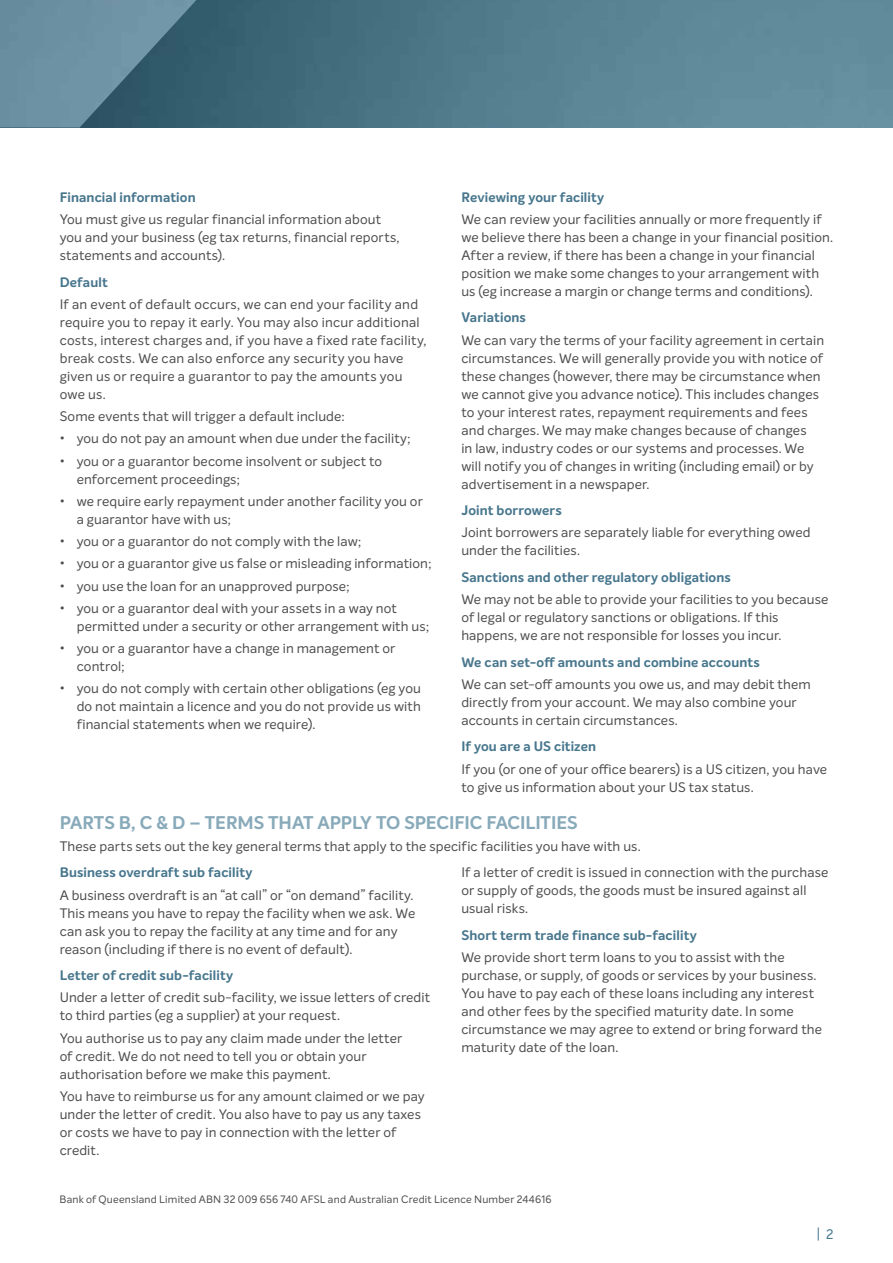
<style>
.page{position:relative;width:893px;height:1263px;background:#fff}
.page>*{position:absolute;margin:0;border:0;box-sizing:border-box;transform-origin:0 0}
.t1{font:700 18px "Intelo";letter-spacing:-.005em;color:#88aaba}
.t2{font:13.5px/18px "Intelo";letter-spacing:.01em;color:#4d4d4f}
.t3{font:700 13.5px "Intelo";letter-spacing:.01em;color:#47768d}
.t4{font:13.5px "Intelo";color:#47768d}
.t5{font:10.5px "Intelo";letter-spacing:.02em;color:#4d4d4f}
</style>
<div class="page">
<img style="left:205px;top:0;width:688px;height:128px">
<img style="left:0;top:0;width:205px;height:128px">
<p class="t3" style="left:461px;top:188px;width:144px">Reviewing your facility</p>
<p class="t2" style="left:461px;top:210px;width:373px">We can review your facilities annually or more frequently if we believe there has been a change in your financial position.<br>After a review, if there has been a change in your financial position we make some changes to your arrangement with us (eg increase a margin or change terms and conditions).</p>
<p class="t3" style="left:461px;top:309px;width:66px">Variations</p>
<p class="t2" style="left:461px;top:331px;width:364px">We can vary the terms of your facility agreement in certain circumstances. We will generally provide you with notice of these changes (however, there may be circumstance when we cannot give you advance notice). This includes changes to your interest rates, repayment requirements and fees and charges. We may make changes because of changes<br>in law, industry codes or our systems and processes. We will notify you of changes in writing (including email) or by advertisement in a newspaper.</p>
<p class="t3" style="left:461px;top:502px;width:102px">Joint borrowers</p>
<p class="t2" style="left:461px;top:524px;width:351px">Joint borrowers are separately liable for everything owed under the facilities.</p>
<p class="t3" style="left:461px;top:569px;width:271px">Sanctions and other regulatory obligations</p>
<p class="t2" style="left:461px;top:590px;width:369px">We may not be able to provide your facilities to you because of legal or regulatory sanctions or obligations. If this happens, we are not responsible for losses you incur.</p>
<p class="t3" style="left:461px;top:653px;width:300px">We can set-off amounts and combine accounts</p>
<p class="t2" style="left:461px;top:675px;width:351px">We can set-off amounts you owe us, and may debit them directly from your account. We may also combine your accounts in certain circumstances.</p>
<p class="t3" style="left:461px;top:738px;width:136px">If you are a US citizen</p>
<p class="t2" style="left:461px;top:760px;width:367px">If you (or one of your office bearers) is a US citizen, you have to give us information about your US tax status.</p>
<h1 class="t1" style="left:60px;top:811px;width:519px">PARTS B, C &amp; D – TERMS THAT APPLY TO SPECIFIC FACILITIES</h1>
<p class="t2" style="left:60px;top:837px;width:583px">These parts sets out the key general terms that apply to the specific facilities you have with us.</p>
<p class="t3" style="left:60px;top:864px;width:194px">Business overdraft sub facility</p>
<p class="t2" style="left:60px;top:886px;width:357px">A business overdraft is an “at call” or “on demand” facility.<br>This means you have to repay the facility when we ask. We can ask you to repay the facility at any time and for any reason (including if there is no event of default).</p>
<p class="t3" style="left:60px;top:967px;width:175px">Letter of credit sub-facility</p>
<p class="t2" style="left:60px;top:989px;width:372px">Under a letter of credit sub-facility, we issue letters of credit to third parties (eg a supplier) at your request.</p>
<p class="t2" style="left:60px;top:1029px;width:344px">You authorise us to pay any claim made under the letter of credit. We do not need to tell you or obtain your authorisation before we make this payment.</p>
<p class="t2" style="left:60px;top:1087px;width:366px">You have to reimburse us for any amount claimed or we pay under the letter of credit. You also have to pay us any taxes or costs we have to pay in connection with the letter of credit.</p>
<p class="t3" style="left:60px;top:188px;width:138px">Financial information</p>
<p class="t2" style="left:60px;top:210px;width:341px">You must give us regular financial information about you and your business (eg tax returns, financial reports, statements and accounts).</p>
<p class="t3" style="left:60px;top:273px;width:50px">Default</p>
<p class="t2" style="left:60px;top:295px;width:368px">If an event of default occurs, we can end your facility and require you to repay it early. You may also incur additional costs, interest charges and, if you have a fixed rate facility, break costs. We can also enforce any security you have given us or require a guarantor to pay the amounts you owe us.</p>
<p class="t2" style="left:60px;top:407px;width:287px">Some events that will trigger a default include:</p>
<p class="t2" style="left:60px;top:429px;width:353px">• you do not pay an amount when due under the facility;</p>
<p class="t2" style="left:77px;top:452px;width:307px;text-indent:-17px">• you or a guarantor become insolvent or subject to enforcement proceedings;</p>
<p class="t2" style="left:77px;top:492px;width:348px;text-indent:-17px">• we require early repayment under another facility you or a guarantor have with us;</p>
<p class="t2" style="left:60px;top:532px;width:303px">• you or a guarantor do not comply with the law;</p>
<p class="t2" style="left:60px;top:554px;width:373px">• you or a guarantor give us false or misleading information;</p>
<p class="t2" style="left:60px;top:577px;width:292px">• you use the loan for an unapproved purpose;</p>
<p class="t2" style="left:77px;top:599px;width:354px;text-indent:-17px">• you or a guarantor deal with your assets in a way not permitted under a security or other arrangement with us;</p>
<p class="t2" style="left:77px;top:639px;width:320px;text-indent:-17px">• you or a guarantor have a change in management or control;</p>
<p class="t2" style="left:77px;top:679px;width:346px;text-align:justify;text-indent:-17px">• you do not comply with certain other obligations (eg you do not maintain a licence and you do not provide us with financial statements when we require).</p>
<p class="t2" style="left:461px;top:863px;width:368px">If a letter of credit is issued in connection with the purchase or supply of goods, the goods must be insured against all usual risks.</p>
<p class="t3" style="left:461px;top:926px;width:237px">Short term trade finance sub-facility</p>
<p class="t2" style="left:461px;top:948px;width:362px">We provide short term loans to you to assist with the purchase, or supply, of goods or services by your business.<br>You have to pay each of these loans including any interest and other fees by the specified maturity date. In some circumstance we may agree to extend or bring forward the maturity date of the loan.</p>
<p class="t5" style="left:60px;top:1193px;width:494px">Bank of Queensland Limited ABN 32 009 656 740 AFSL and Australian Credit Licence Number 244616</p>
<p class="t4" style="left:817px;top:1225px;width:18px">| 2</p>
</div>
